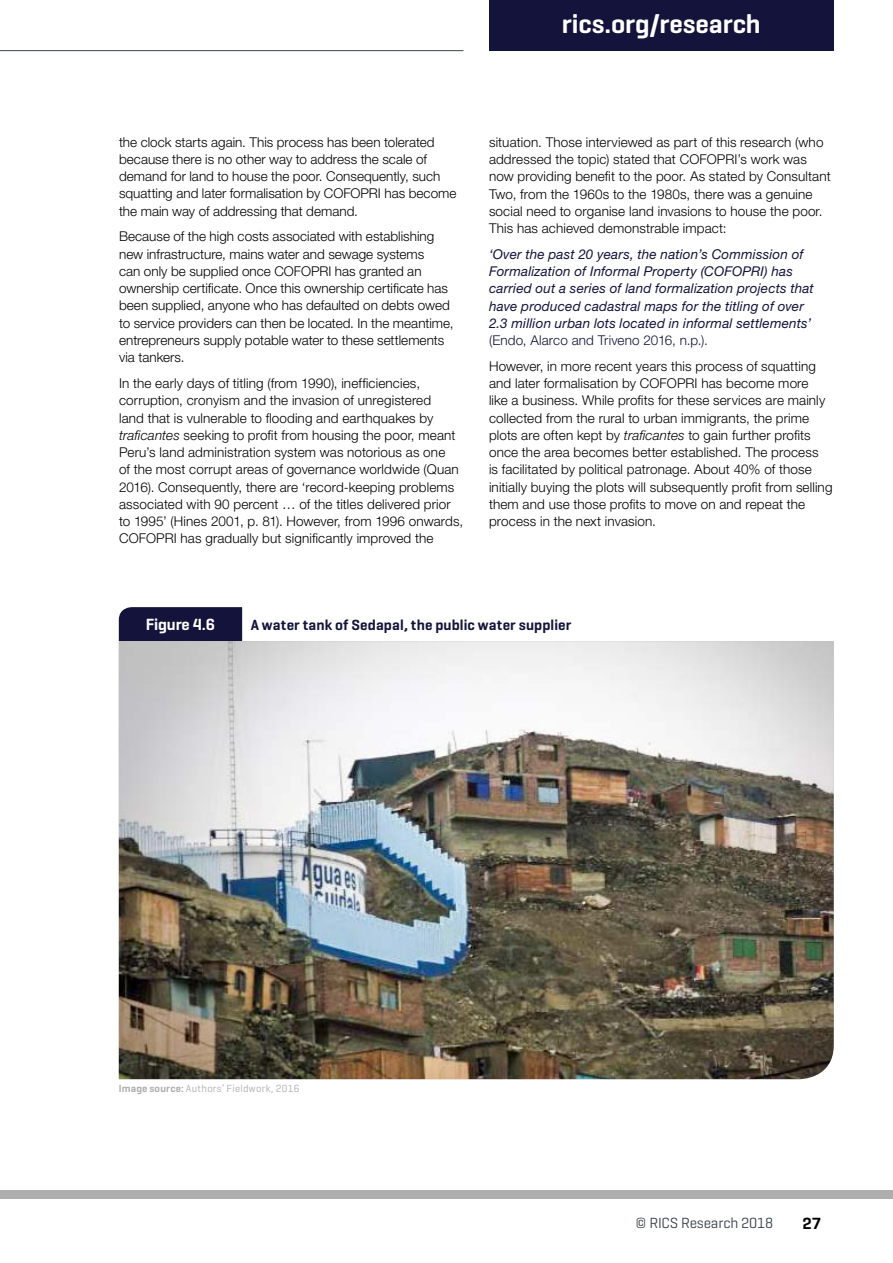
<style>
.page{position:relative;width:893px;height:1263px;background:#fff}
.page>*{position:absolute;margin:0;border:0;box-sizing:border-box;transform-origin:0 0}
.t1{font:600 27px "Geogrotesque";letter-spacing:-.005em;color:#fff}
.t2{font:600 16.5px "Geogrotesque";letter-spacing:-.01em;color:#fff}
.t3{font:600 16.5px "Geogrotesque";color:#000}
.t4{font:600 15px "Geogrotesque";letter-spacing:.005em;color:#14133b}
.t5{font:15px "Geogrotesque";letter-spacing:-.01em;color:#3d444c}
.t6{font:300 13.5px/17.2px "Helvetica Neue LT";letter-spacing:.005em;color:#000}
.t7{font:italic 13.5px/17.2px "Helvetica Neue LT";letter-spacing:.015em;color:#14133b}
.t8{font:300 13.5px "Helvetica Neue LT";letter-spacing:.01em;color:#14133b}
.t9{font:10.5px "Geogrotesque";letter-spacing:.035em;color:#aeaeae}
.s1{font-style:italic}
.s2{font-weight:600}
</style>
<div class="page">
<div style="left:0;top:1191px;width:893px;height:8px;background:#aeaeae"></div>
<div style="left:489px;top:0;width:344px;height:51px;background:#14133b"></div>
<hr style="left:0;top:50px;width:463px;height:1px;background:#3d444c">
<div style="left:119px;top:607px;width:123px;height:34px;background:#14133b"></div>
<img style="left:119px;top:641px;width:715px;height:438px">
<h1 class="t1" style="left:562px;top:7px;width:200px">rics.org/research</h1>
<p class="t6" style="left:119px;top:133px;width:339px">the clock starts again. This process has been tolerated because there is no other way to address the scale of demand for land to house the poor. Consequently, such squatting and later formalisation by COFOPRI has become the main way of addressing that demand.</p>
<p class="t6" style="left:119px;top:228px;width:336px">Because of the high costs associated with establishing new infrastructure, mains water and sewage systems<br>can only be supplied once COFOPRI has granted an ownership certificate. Once this ownership certificate has been supplied, anyone who has defaulted on debts owed to service providers can then be located. In the meantime, entrepreneurs supply potable water to these settlements via tankers.</p>
<p class="t6" style="left:119px;top:374px;width:346px">In the early days of titling (from 1990), inefficiencies, corruption, cronyism and the invasion of unregistered<br>land that is vulnerable to flooding and earthquakes by <span class="s1">traficantes</span> seeking to profit from housing the poor, meant Peru’s land administration system was notorious as one<br>of the most corrupt areas of governance worldwide (Quan 2016). Consequently, there are ‘record-keeping problems associated with 90 percent … of the titles delivered prior to 1995’ (Hines 2001, p. 81). However, from 1996 onwards, COFOPRI has gradually but significantly improved the</p>
<p class="t6" style="left:489px;top:133px;width:343px">situation. Those interviewed as part of this research (who addressed the topic) stated that COFOPRI’s work was now providing benefit to the poor. As stated by Consultant Two, from the 1960s to the 1980s, there was a genuine social need to organise land invasions to house the poor.<br>This has achieved demonstrable impact:</p>
<p class="t7" style="left:489px;top:245px;width:326px">‘Over the past 20 years, the nation’s Commission of Formalization of Informal Property (COFOPRI) has carried out a series of land formalization projects that have produced cadastral maps for the titling of over 2.3 million urban lots located in informal settlements’</p>
<p class="t8" style="left:489px;top:332px;width:220px">(Endo, Alarco and Triveno 2016, n.p.).</p>
<p class="t6" style="left:489px;top:357px;width:345px">However, in more recent years this process of squatting and later formalisation by COFOPRI has become more<br>like a business. While profits for these services are mainly collected from the rural to urban immigrants, the prime plots are often kept by <span class="s1">traficantes</span> to gain further profits once the area becomes better established. The process<br>is facilitated by political patronage. About 40% of those initially buying the plots will subsequently profit from selling them and use those profits to move on and repeat the process in the next invasion.</p>
<p class="t2" style="left:146px;top:614px;width:71px">Figure 4.6</p>
<p class="t4" style="left:251px;top:616px;width:322px">A water tank of Sedapal, the public water supplier</p>
<p class="t9" style="left:119px;top:1082px;width:182px"><span class="s2">Image source:</span> Authors’ Fieldwork, 2016</p>
<p class="t5" style="left:635px;top:1214px;width:139px">© RICS Research 2018</p>
<p class="t3" style="left:802px;top:1213px;width:20px">27</p>
</div>
